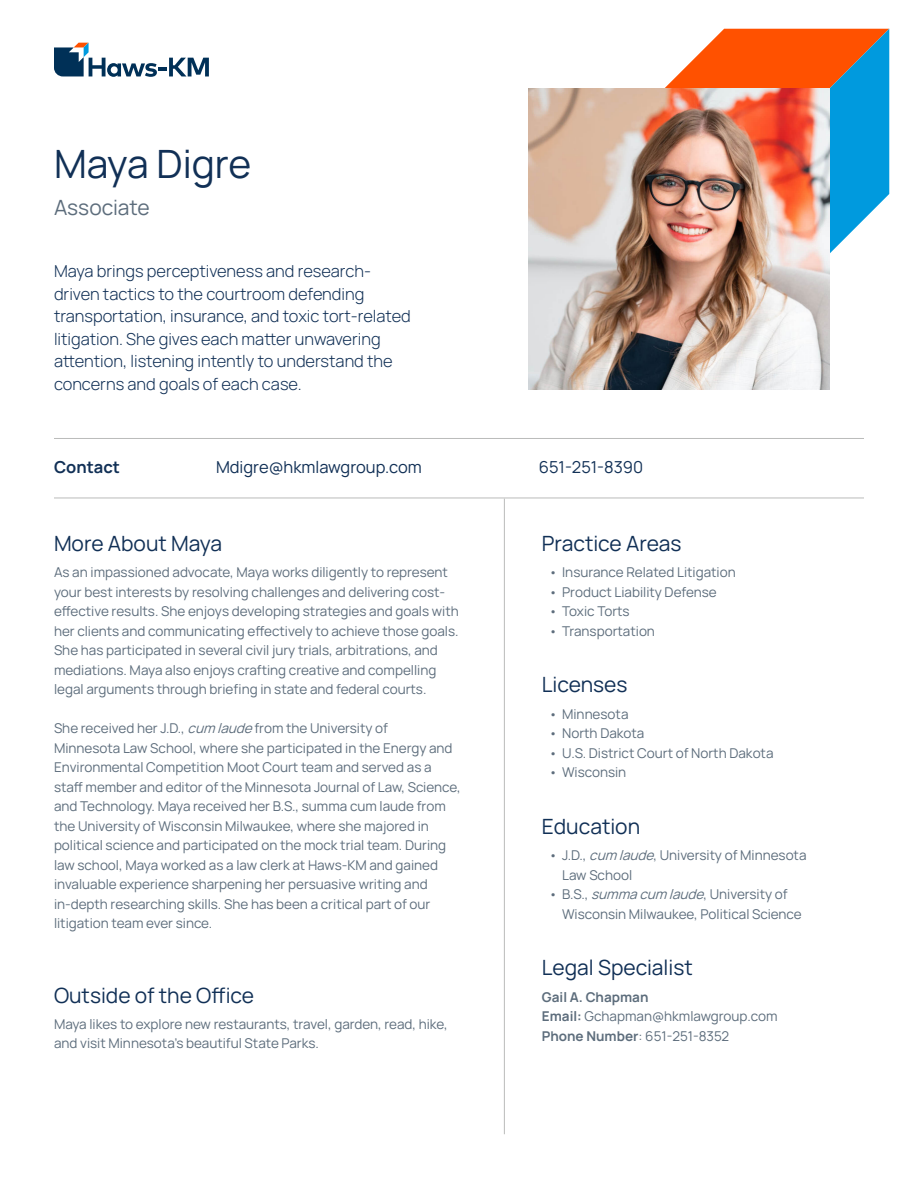
<style>
.page{position:relative;width:918px;height:1188px;background:#fff}
.page>*{position:absolute;margin:0;border:0;box-sizing:border-box;transform-origin:0 0}
.t1{font:39px "Manrope";color:#113056}
.Subhead{font:21px "Manrope";color:#113056}
.t2{font:21px "Manrope";color:#5d6d7c}
.Body_Large{font:300 16.5px/22.5px "Manrope";color:#113056}
.t3{font:16.5px "Manrope";color:#113056}
.t4{font:700 16.5px "Manrope";color:#113056}
.Body{font:13.5px/19.5px "Manrope";color:#5d6d7c}
.Body-2{font:700 13.5px "Manrope";color:#5d6d7c}
.s1{font-style:italic}
.s2{font-weight:700}
</style>
<div class="page">
<svg style="left:54px;top:43px;width:155px;height:34px"></svg>
<svg style="left:642px;top:29px;width:247px;height:247px"></svg>
<img style="left:528px;top:89px;width:301px;height:301px">
<hr style="left:54px;top:438px;width:810px;height:1px;background:#babbba">
<hr style="left:54px;top:498px;width:810px;height:1px;background:#babbba">
<hr style="left:504px;top:499px;width:1px;height:635px;background:#babbba">
<p class="t1" style="left:54px;top:136px;width:199px">Maya Digre</p>
<p class="t2" style="left:54px;top:192px;width:97px">Associate</p>
<p class="Body_Large" style="left:54px;top:259px;width:358px">Maya brings perceptiveness and research&shy;driven tactics to the courtroom defending transportation, insurance, and toxic tort-related litigation. She gives each matter unwavering attention, listening intently to understand the concerns and goals of each case.</p>
<p class="t4" style="left:54px;top:456px;width:67px">Contact</p>
<p class="t3" style="left:216px;top:456px;width:207px">Mdigre@hkmlawgroup.com</p>
<p class="t3" style="left:539px;top:456px;width:106px">651-251-8390</p>
<p class="Subhead" style="left:54px;top:529px;width:170px">More About Maya</p>
<p class="Body" style="left:54px;top:562px;width:406px">As an impassioned advocate, Maya works diligently to represent your best interests by resolving challenges and delivering cost&shy;effective results. She enjoys developing strategies and goals with her clients and communicating effectively to achieve those goals.<br>She has participated in several civil jury trials, arbitrations, and mediations. Maya also enjoys crafting creative and compelling legal arguments through briefing in state and federal courts.</p>
<p class="Body" style="left:54px;top:718px;width:408px">She received her J.D., <span class="s1">cum laude</span>from the University of<br>Minnesota Law School, where she participated in the Energy and Environmental Competition Moot Court team and served as a staff member and editor of the Minnesota Journal of Law, Science, and Technology. Maya received her B.S., summa cum laude from the University of Wisconsin Milwaukee, where she majored in political science and participated on the mock trial team. During law school, Maya worked as a law clerk at Haws-KM and gained invaluable experience sharpening her persuasive writing and in-depth researching skills. She has been a critical part of our litigation team ever since.</p>
<p class="Subhead" style="left:54px;top:980px;width:202px">Outside of the Office</p>
<p class="Body" style="left:54px;top:1014px;width:395px">Maya likes to explore new restaurants, travel, garden, read, hike, and visit Minnesota’s beautiful State Parks.</p>
<p class="Subhead" style="left:542px;top:529px;width:141px">Practice Areas</p>
<p class="Body" style="left:549px;top:562px;width:189px">• Insurance Related Litigation</p>
<p class="Body" style="left:549px;top:582px;width:170px">• Product Liability Defense</p>
<p class="Body" style="left:549px;top:601px;width:83px">• Toxic Torts</p>
<p class="Body" style="left:549px;top:621px;width:108px">• Transportation</p>
<p class="Subhead" style="left:542px;top:670px;width:87px">Licenses</p>
<p class="Body" style="left:549px;top:703px;width:81px">• Minnesota</p>
<p class="Body" style="left:549px;top:723px;width:97px">• North Dakota</p>
<p class="Body" style="left:549px;top:742px;width:226px">• U.S. District Court of North Dakota</p>
<p class="Body" style="left:549px;top:762px;width:79px">• Wisconsin</p>
<p class="Subhead" style="left:542px;top:812px;width:100px">Education</p>
<p class="Body" style="left:562px;top:845px;width:246px;text-indent:-14px">• J.D., <span class="s1">cum laude</span>, University of Minnesota<br>Law School</p>
<p class="Body" style="left:562px;top:884px;width:241px;text-indent:-14px">• B.S., <span class="s1">summacum laude</span>, University of<br>Wisconsin Milwaukee, Political Science</p>
<p class="Subhead" style="left:542px;top:953px;width:152px">Legal Specialist</p>
<p class="Body-2" style="left:542px;top:987px;width:108px">Gail A. Chapman</p>
<p class="Body" style="left:542px;top:1006px;width:237px"><span class="s2">Email:</span> Gchapman@hkmlawgroup.com</p>
<p class="Body" style="left:542px;top:1025px;width:189px"><span class="s2">Phone Number</span>: 651-251-8352</p>
</div>
